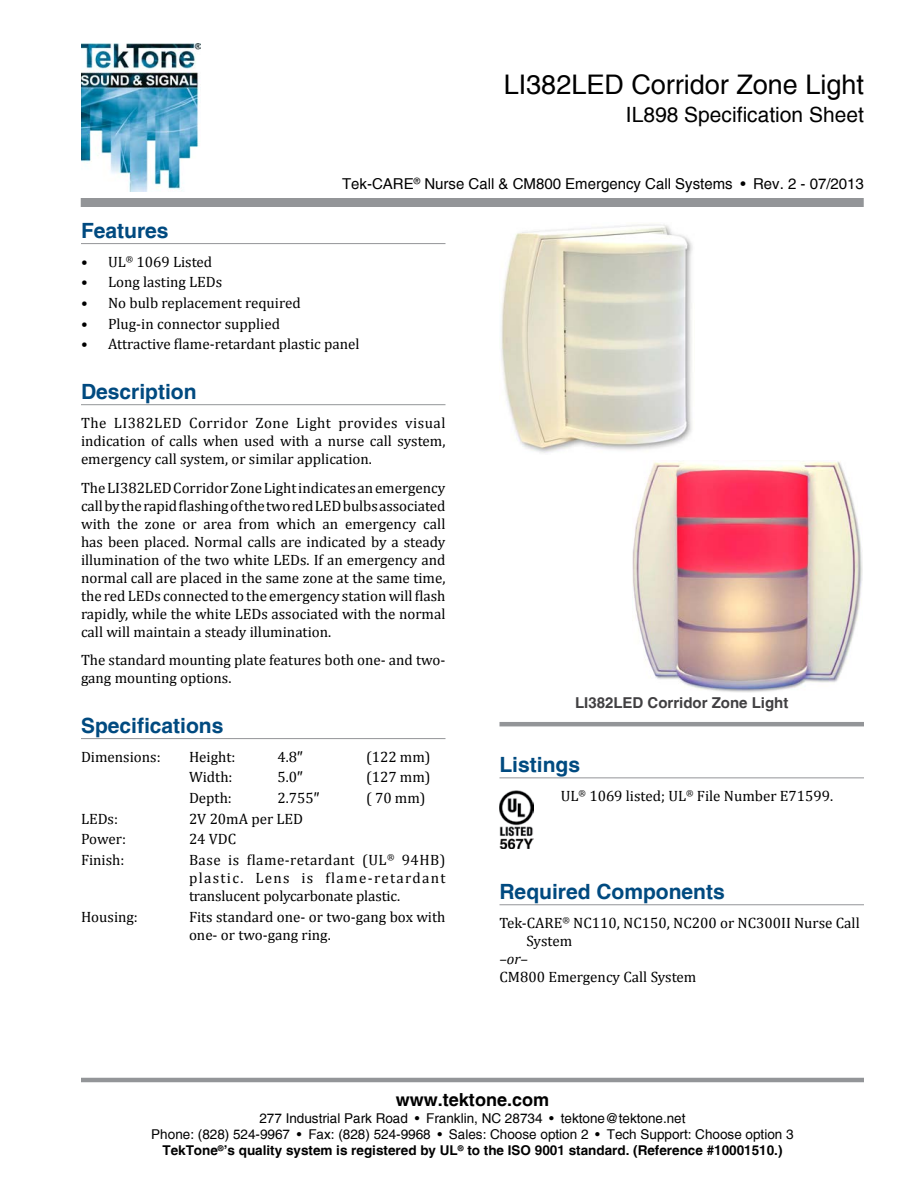
<style>
.page{position:relative;width:918px;height:1188px;background:#fff}
.page>*{position:absolute;margin:0;border:0;box-sizing:border-box;transform-origin:0 0}
.t1{font:27px "Helvetica";color:#000}
.t2{font:700 21px "Helvetica";color:#004a80}
.t3{font:21px "Helvetica";color:#000}
.t4{font:700 18px "Helvetica";color:#000}
.t5{font:15px/18px "Cambria";color:#000;text-align:justify}
.t6{font:15px "Helvetica";color:#000}
.t7{font:700 15px "Helvetica";color:#414042}
.t8{font:italic 15px "Cambria";color:#000}
.t9{font:13.5px/16.2px "Helvetica";color:#000;text-align:center}
.s1{font-family:"Helvetica"}
.s2{font-weight:700}
</style>
<div class="page">
<img style="left:81px;top:43px;width:120px;height:149px">
<div style="left:81px;top:198px;width:783px;height:9px;background:#939598"></div>
<hr style="left:81px;top:1078px;width:783px;height:4px;background:#939598">
<hr style="left:500px;top:722px;width:364px;height:4px;background:#939598">
<hr style="left:81px;top:243px;width:365px;height:1px;background:#939598">
<hr style="left:81px;top:404px;width:365px;height:1px;background:#939598">
<hr style="left:81px;top:738px;width:365px;height:1px;background:#939598">
<hr style="left:500px;top:777px;width:364px;height:1px;background:#939598">
<hr style="left:500px;top:904px;width:364px;height:1px;background:#939598">
<img style="left:500px;top:790px;width:34px;height:59px">
<img style="left:633px;top:461px;width:229px;height:232px">
<img style="left:501px;top:224px;width:192px;height:229px">
<h1 class="t1" style="left:504px;top:68px;width:362px">LI382LED Corridor Zone Light</h1>
<h2 class="t3" style="left:626px;top:102px;width:240px">IL898 Specification Sheet</h2>
<p class="t6" style="left:342px;top:174px;width:523px">Tek-CARE<sup>®</sup> Nurse Call &amp; CM800 Emergency Call Systems • Rev. 2 - 07/2013</p>
<h2 class="t2" style="left:81px;top:218px;width:89px">Features</h2>
<p class="t5" style="left:81px;top:252px;width:133px">• UL<sup>®</sup> 1069 Listed</p>
<p class="t5" style="left:81px;top:273px;width:143px">• Long lasting LEDs</p>
<p class="t5" style="left:81px;top:294px;width:221px">• No bulb replacement required</p>
<p class="t5" style="left:81px;top:315px;width:201px">• Plug-in connector supplied</p>
<p class="t5" style="left:81px;top:335px;width:280px">• Attractive flame-retardant plastic panel</p>
<h2 class="t2" style="left:81px;top:379px;width:117px">Description</h2>
<p class="t5" style="left:81px;top:414px;width:366px">The LI382LED Corridor Zone Light provides visual indication of calls when used with a nurse call system, emergency call system, or similar application.</p>
<p class="t5" style="left:81px;top:478px;width:366px">The LI382LED Corridor Zone Light indicates an emergency call by the rapid flashing of the two red LED bulbs associated with the zone or area from which an emergency call has been placed. Normal calls are indicated by a steady illumination of the two white LEDs. If an emergency and normal call are placed in the same zone at the same time, the red LEDs connected to the emergency station will flash rapidly, while the white LEDs associated with the normal call will maintain a steady illumination.</p>
<p class="t5" style="left:81px;top:651px;width:366px">The standard mounting plate features both one- and two&shy;gang mounting options.</p>
<h2 class="t2" style="left:81px;top:713px;width:144px">Specifications</h2>
<p class="t5" style="left:81px;top:747px;width:81px">Dimensions:</p>
<p class="t5" style="left:189px;top:747px;width:48px">Height:</p>
<p class="t5" style="left:278px;top:747px;width:26px">4.8<span class="s1">″</span></p>
<p class="t5" style="left:366px;top:747px;width:66px">(122 mm)</p>
<p class="t5" style="left:189px;top:768px;width:45px">Width:</p>
<p class="t5" style="left:278px;top:768px;width:27px">5.0<span class="s1">″</span></p>
<p class="t5" style="left:366px;top:768px;width:66px">(127 mm)</p>
<p class="t5" style="left:189px;top:789px;width:44px">Depth:</p>
<p class="t5" style="left:278px;top:789px;width:43px">2.755<span class="s1">″</span></p>
<p class="t5" style="left:366px;top:789px;width:61px">( 70 mm)</p>
<p class="t5" style="left:81px;top:810px;width:39px">LEDs:</p>
<p class="t5" style="left:189px;top:810px;width:116px">2V 20mA per LED</p>
<p class="t5" style="left:81px;top:830px;width:47px">Power:</p>
<p class="t5" style="left:189px;top:830px;width:49px">24 VDC</p>
<p class="t5" style="left:81px;top:851px;width:45px">Finish:</p>
<p class="t5" style="left:189px;top:851px;width:258px">Base is flame-retardant (UL<sup>®</sup> 94HB) plastic. Lens is flame-retardant translucent polycarbonate plastic.</p>
<p class="t5" style="left:81px;top:908px;width:58px">Housing:</p>
<p class="t5" style="left:189px;top:908px;width:258px">Fits standard one- or two-gang box with one- or two-gang ring.</p>
<p class="t7" style="left:575px;top:694px;width:215px">LI382LED Corridor Zone Light</p>
<h2 class="t2" style="left:500px;top:752px;width:82px">Listings</h2>
<p class="t5" style="left:561px;top:787px;width:274px">UL<sup>®</sup> 1069 listed; UL<sup>®</sup> File Number E71599.</p>
<h2 class="t2" style="left:500px;top:879px;width:227px">Required Components</h2>
<p class="t5" style="left:526px;top:914px;width:335px;text-indent:-27px">Tek-CARE<sup>®</sup> NC110, NC150, NC200 or NC300II Nurse Call<br>System</p>
<p class="t8" style="left:499px;top:950px;width:30px">–or–</p>
<p class="t5" style="left:499px;top:968px;width:198px">CM800 Emergency Call System</p>
<p class="t4" style="left:396px;top:1089px;width:155px">www.tektone.com</p>
<p class="t9" style="left:151px;top:1110px;width:644px">277 Industrial Park Road • Franklin, NC 28734 • tektone@tektone.net<br>Phone: (828) 524-9967 • Fax: (828) 524-9968 • Sales: Choose option 2 • Tech Support: Choose option 3<br><span class="s2">TekTone</span><sup>®</sup><span class="s2">’s quality system is registered by UL</span><sup>®</sup> <span class="s2">to the ISO 9001 standard. (Reference #10001510.)</span></p>
</div>
